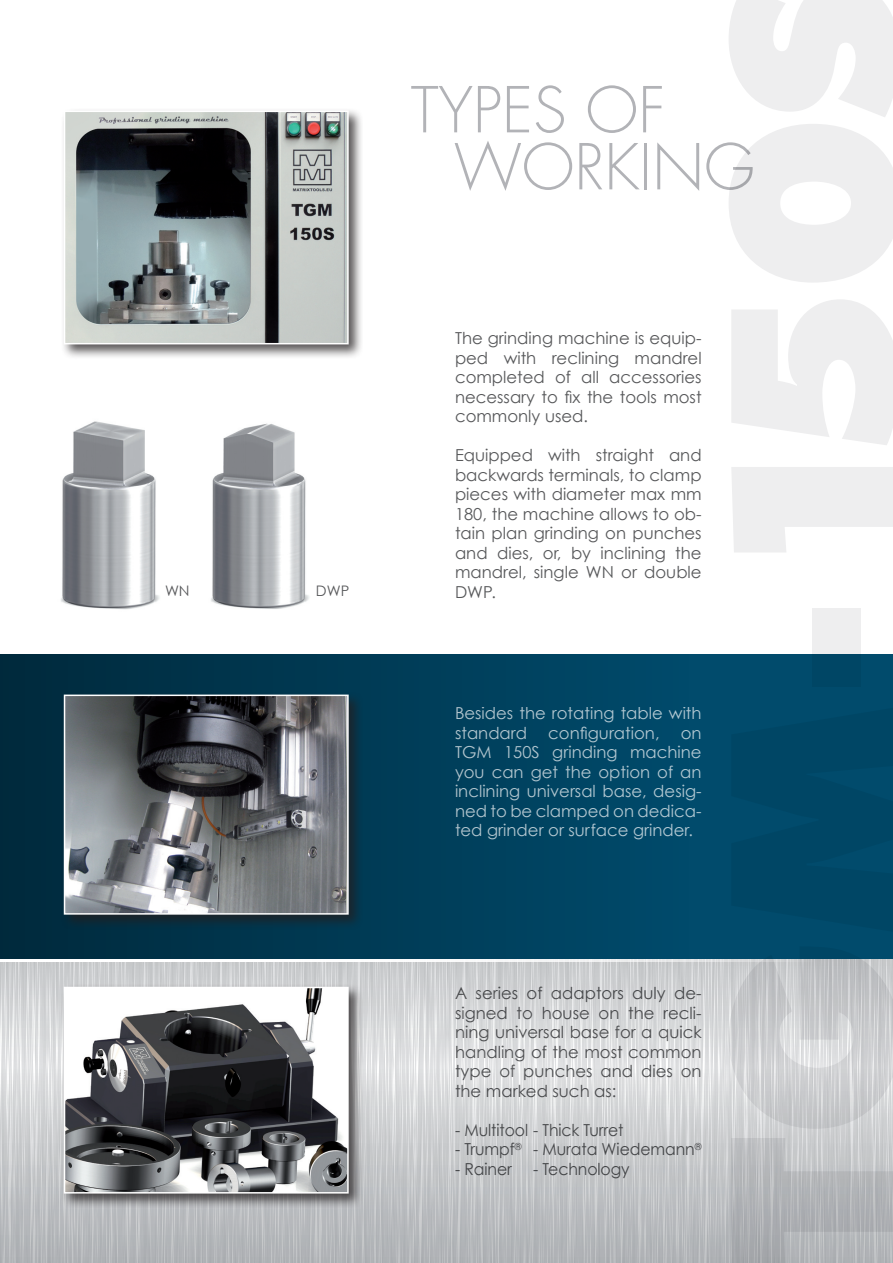
<style>
.page{position:relative;width:893px;height:1263px;background:#fff}
.page>*{position:absolute;margin:0;border:0;box-sizing:border-box;transform-origin:0 0}
.t1{font:300 61.5px "Futura";color:#b2b3b7}
.t2{font:16.5px/19.5px "Century Gothic";color:#57585a;text-align:justify}
.t3{font:16.5px/19.5px "Century Gothic";color:#fff}
.t4{font:16.5px "Century Gothic";color:#57585a;scale:.95 1}
.t5{font:14.55px "Century Gothic";color:#57585a}
</style>
<div class="page">
<svg style="left:0;top:961px;width:893px;height:302px;background:#cbccce"></svg>
<svg style="left:806px;top:961px;width:87px;height:240px;background:#d2d4d6"></svg>
<div style="left:0;top:655px;width:893px;height:304px;background:#014b6c"></div>
<div style="left:0;top:655px;width:689px;height:304px;background:linear-gradient(to right,#00293c,#004a6b)"></div>
<div style="left:60px;top:691px;width:303px;height:238px;background:#231f20;opacity:.75"></div>
<img style="left:67px;top:697px;width:279px;height:215px">
<div style="left:64px;top:694px;width:285px;height:221px;border:2px solid #fff"></div>
<div style="left:60px;top:983px;width:303px;height:225px;background:#231f20;opacity:.75"></div>
<img style="left:67px;top:990px;width:279px;height:200px">
<div style="left:64px;top:987px;width:285px;height:206px;border:2px solid #fff"></div>
<div style="left:60px;top:107px;width:303px;height:252px;background:#231f20;opacity:.75"></div>
<img style="left:67px;top:114px;width:279px;height:227px">
<div style="left:64px;top:111px;width:285px;height:233px;border:2px solid #fff"></div>
<img style="left:61px;top:421px;width:99px;height:189px">
<img style="left:211px;top:423px;width:98px;height:186px">
<p class="t5" style="left:165px;top:582px;width:26px">WN</p>
<p class="t5" style="left:316px;top:582px;width:35px">DWP</p>
<p class="t1" style="left:411px;top:70px;width:256px">TYPES OF</p>
<p class="t1" style="left:454px;top:127px;width:302px">WORKING</p>
<p class="t2" style="left:455px;top:328px;width:248px">The grinding machine is equip&shy;ped with reclining mandrel completed of all accessories necessary to fix the tools most commonly used.</p>
<p class="t2" style="left:455px;top:445px;width:248px">Equipped with straight and backwards terminals, to clamp pieces with diameter max mm 180, the machine allows to ob&shy;tain plan grinding on punches and dies, or, by inclining the mandrel, single WN or double DWP.</p>
<p class="t3" style="left:455px;top:703px;width:248px">Besides the rotating table with standard</p>
<p class="t3" style="left:548px;top:723px;width:113px">configuration,</p>
<p class="t3" style="left:455px;top:723px;width:248px;text-align:justify;text-indent:226px">on TGM 150S grinding machine you can get the option of an inclining universal base, desig&shy;ned to be clamped on dedica&shy;ted grinder or surface grinder.</p>
<p class="t2" style="left:455px;top:983px;width:248px">A series of adaptors duly de&shy;signed to house on the recli&shy;ning universal base for a quick handling of the most common type of punches and dies on the marked such as:</p>
<p class="t4" style="left:455px;top:1119px;width:179px">- Multitool - Thick Turret</p>
<p class="t4" style="left:455px;top:1139px;width:261px">- Trumpf<sup>®</sup> - Murata Wiedemann<sup>®</sup></p>
<p class="t4" style="left:455px;top:1158px;width:61px">- Rainer</p>
<p class="t4" style="left:533px;top:1158px;width:103px">- Technology</p>
</div>
